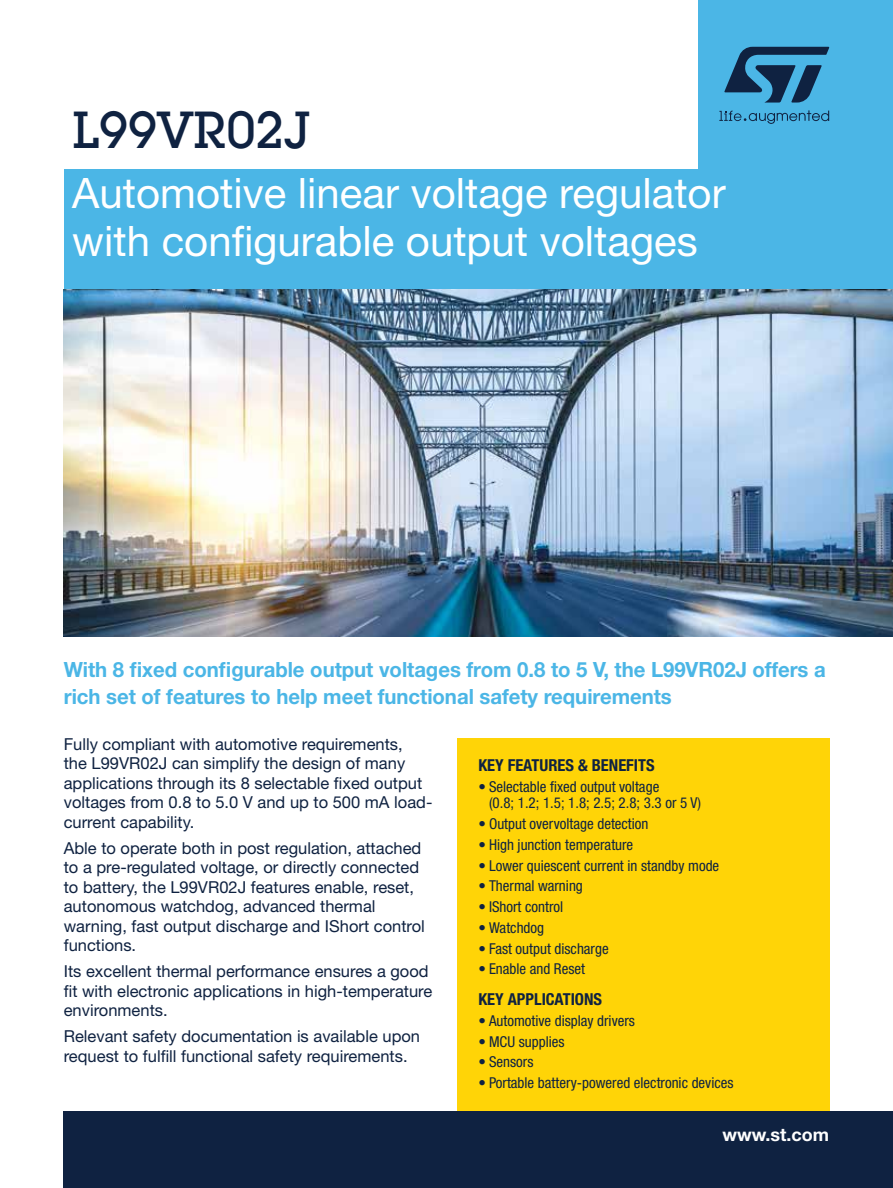
<style>
.page{position:relative;width:893px;height:1188px;background:#fff}
.page>*{position:absolute;margin:0;border:0;box-sizing:border-box;transform-origin:0 0}
.t1{font:500 51px "Lubalin Graph Std";letter-spacing:-.005em;color:#0f2241}
.t2{font:42px/48px "Helvetica Neue LT Std";color:#fff}
.t3{font:700 21px/27px "Helvetica Neue LT Std";color:#4bb6e6}
.t4{font:700 18px "Helvetica Neue LT Std";color:#fff}
.t5{font:16.5px/19.5px "Helvetica Neue LT Std";color:#0f2241}
.t6{font:700 condensed 16.5px "Helvetica Neue LT Std";color:#0f2241}
.t7{font:condensed 15px/16.5px "Helvetica Neue LT Std";color:#0f2241}
</style>
<div class="page">
<div style="left:698px;top:0;width:195px;height:627px;background:#4bb6e6"></div>
<div style="left:64px;top:169px;width:829px;height:129px;background:#4bb6e6"></div>
<svg style="left:724px;top:47px;width:105px;height:56px"></svg>
<svg style="left:719px;top:110px;width:110px;height:14px"></svg>
<img style="left:64px;top:290px;width:829px;height:347px">
<div style="left:457px;top:738px;width:372px;height:422px;background:#ffd407"></div>
<div style="left:64px;top:1111px;width:829px;height:77px;background:#0f2241"></div>
<h1 class="t1" style="left:72px;top:98px;width:240px">L99VR02J</h1>
<h2 class="t2" style="left:72px;top:168px;width:655px">Automotive linear voltage regulator with configurable output voltages</h2>
<p class="t3" style="left:64px;top:656px;width:764px">With 8 fixed configurable output voltages from 0.8 to 5 V, the L99VR02J offers a rich set of features to help meet functional safety requirements</p>
<p class="t5" style="left:64px;top:734px;width:370px">Fully compliant with automotive requirements,<br>the L99VR02J can simplify the design of many applications through its 8 selectable fixed output voltages from 0.8 to 5.0 V and up to 500 mA load&shy;current capability.</p>
<p class="t5" style="left:64px;top:838px;width:363px">Able to operate both in post regulation, attached to a pre-regulated voltage, or directly connected to battery, the L99VR02J features enable, reset, autonomous watchdog, advanced thermal warning, fast output discharge and IShort control functions.</p>
<p class="t5" style="left:64px;top:961px;width:370px">Its excellent thermal performance ensures a good fit with electronic applications in high-temperature environments.</p>
<p class="t5" style="left:64px;top:1026px;width:358px">Relevant safety documentation is available upon request to fulfill functional safety requirements.</p>
<p class="t6" style="left:478px;top:755px;width:178px">KEY FEATURES &amp; BENEFITS</p>
<p class="t7" style="left:489px;top:778px;width:213px;text-indent:-11px">• Selectable fixed output voltage<br>(0.8; 1.2; 1.5; 1.8; 2.5; 2.8; 3.3 or 5 V)</p>
<p class="t7" style="left:478px;top:815px;width:172px">• Output overvoltage detection</p>
<p class="t7" style="left:478px;top:836px;width:156px">• High junction temperature</p>
<p class="t7" style="left:478px;top:857px;width:242px">• Lower quiescent current in standby mode</p>
<p class="t7" style="left:478px;top:878px;width:106px">• Thermal warning</p>
<p class="t7" style="left:478px;top:898px;width:86px">• IShort control</p>
<p class="t7" style="left:478px;top:919px;width:67px">• Watchdog</p>
<p class="t7" style="left:478px;top:940px;width:132px">• Fast output discharge</p>
<p class="t7" style="left:478px;top:961px;width:108px">• Enable and Reset</p>
<p class="t6" style="left:478px;top:989px;width:125px">KEY APPLICATIONS</p>
<p class="t7" style="left:478px;top:1012px;width:158px">• Automotive display drivers</p>
<p class="t7" style="left:478px;top:1033px;width:88px">• MCU supplies</p>
<p class="t7" style="left:478px;top:1054px;width:57px">• Sensors</p>
<p class="t7" style="left:478px;top:1074px;width:257px">• Portable battery-powered electronic devices</p>
<p class="t4" style="left:723px;top:1124px;width:108px">www.st.com</p>
</div>
